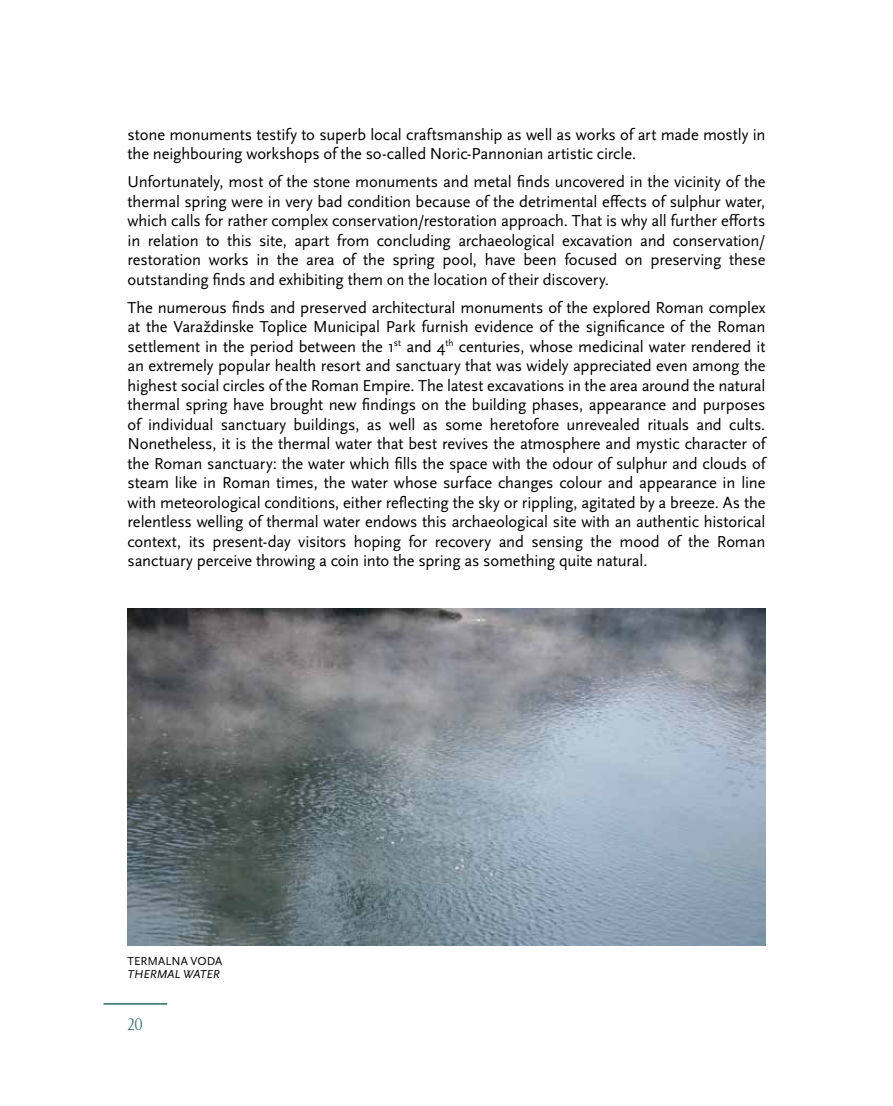
<style>
.page{position:relative;width:893px;height:1106px;background:#fff}
.page>*{position:absolute;margin:0;border:0;box-sizing:border-box;transform-origin:0 0}
.t1{font:16.5px/19.5px "Scala Sans Pro";letter-spacing:-.01em;color:#000;text-align:justify}
.t2{font:16.5px "Carrig Display";color:#30696a;scale:.84 1}
.t3{font:12px "Scala Sans Pro";letter-spacing:.01em;color:#000}
.t4{font:italic 12px "Scala Sans Pro";color:#000}
</style>
<div class="page">
<hr style="left:103px;top:1003px;width:64px;height:1px;background:#30696a">
<img style="left:128px;top:609px;width:637px;height:336px">
<p class="t1" style="left:128px;top:125px;width:639px">stone monuments testify to superb local craftsmanship as well as works of art made mostly in the neighbouring workshops of the so-called Noric-Pannonian artistic circle.</p>
<p class="t1" style="left:128px;top:172px;width:639px">Unfortunately, most of the stone monuments and metal finds uncovered in the vicinity of the thermal spring were in very bad condition because of the detrimental effects of sulphur water, which calls for rather complex conservation/restoration approach. That is why all further efforts in relation to this site, apart from concluding archaeological excavation and conservation/ restoration works in the area of the spring pool, have been focused on preserving these outstanding finds and exhibiting them on the location of their discovery.</p>
<p class="t1" style="left:128px;top:298px;width:639px">The numerous finds and preserved architectural monuments of the explored Roman complex at the Varaždinske Toplice Municipal Park furnish evidence of the significance of the Roman settlement in the period between the 1<sup>st</sup> and 4<sup>th</sup> centuries, whose medicinal water rendered it an extremely popular health resort and sanctuary that was widely appreciated even among the highest social circles of the Roman Empire. The latest excavations in the area around the natural thermal spring have brought new findings on the building phases, appearance and purposes of individual sanctuary buildings, as well as some heretofore unrevealed rituals and cults.<br>Nonetheless, it is the thermal water that best revives the atmosphere and mystic character of the Roman sanctuary: the water which fills the space with the odour of sulphur and clouds of steam like in Roman times, the water whose surface changes colour and appearance in line with meteorological conditions, either reflecting the sky or rippling, agitated by a breeze. As the relentless welling of thermal water endows this archaeological site with an authentic historical context, its present-day visitors hoping for recovery and sensing the mood of the Roman sanctuary perceive throwing a coin into the spring as something quite natural.</p>
<p class="t3" style="left:128px;top:954px;width:96px">TERMALNA VODA</p>
<p class="t4" style="left:128px;top:967px;width:94px">THERMAL WATER</p>
<p class="t2" style="left:128px;top:1015px;width:20px">20</p>
</div>
